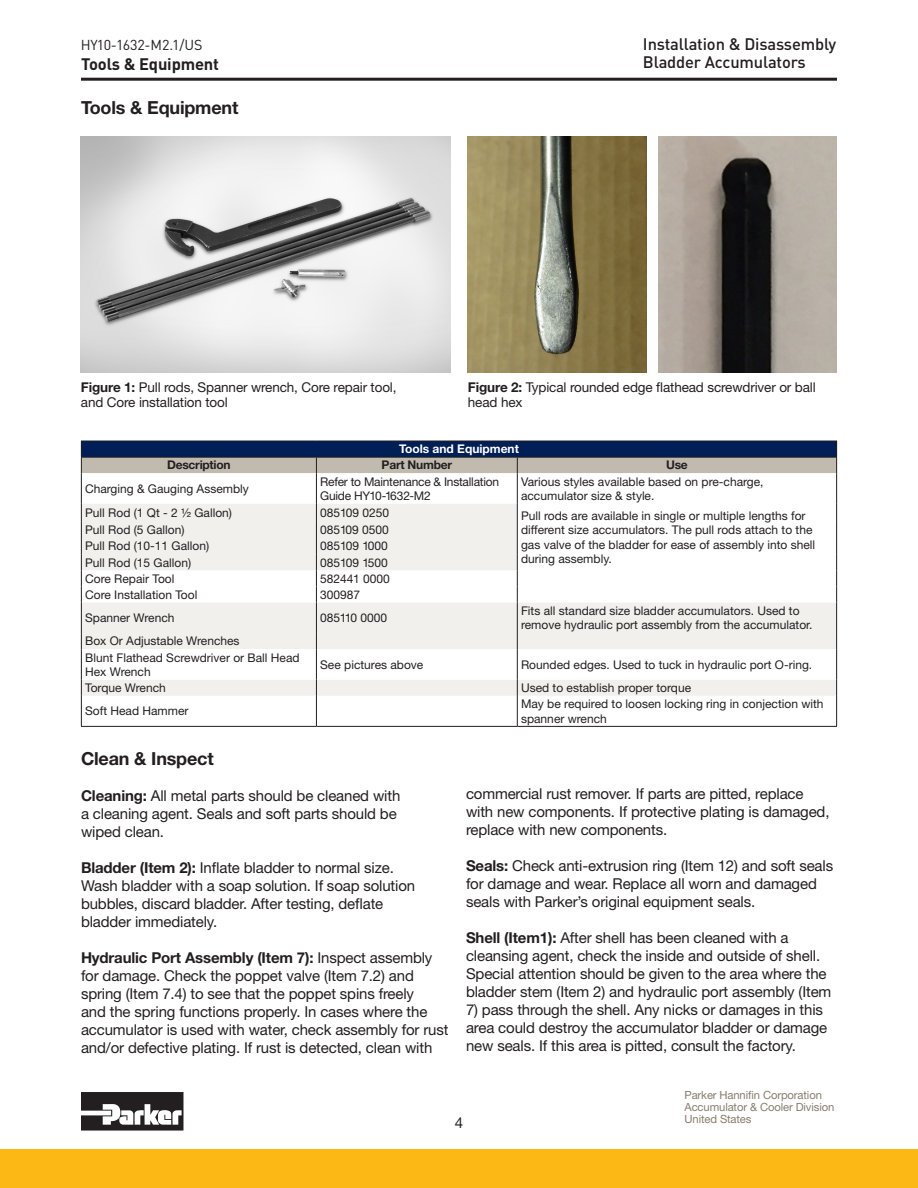
<style>
.page{position:relative;width:918px;height:1188px;background:#fff}
.page>*{position:absolute;margin:0;border:0;box-sizing:border-box;transform-origin:0 0}
.text{font:700 18px "Helvetica Neue LT Std";letter-spacing:-.01em;color:#231f20}
.t1{font:500 16.5px/18.6px "DINOT";letter-spacing:-.01em;color:#231f20}
.t2{font:700 16.5px "DINOT";letter-spacing:-.01em;color:#231f20}
.text-2{font:15px/18px "Helvetica Neue LT Std";letter-spacing:-.01em;color:#231f20}
.t3{font:14.25px "DINOT";letter-spacing:-.01em;color:#231f20}
.text-3{font:13.5px/15.8px "Helvetica Neue LT Std";letter-spacing:-.01em;color:#231f20}
.t4{font:12px/14.4px "Helvetica Neue LT Std";color:#231f20}
.t5{font:12px/14.4px "Helvetica Neue LT Std";letter-spacing:-.02em;color:#231f20}
.t6{font:700 12px "Helvetica Neue LT Std";letter-spacing:-.02em;color:#231f20}
.t7{font:700 12px "Helvetica Neue LT Std";color:#fff}
.t8{font:11.25px/12px "Helvetica Neue LT Std";letter-spacing:-.01em;color:#887d6e}
.s1{font-weight:700}
</style>
<div class="page">
<hr style="left:81px;top:78px;width:756px;height:3px;background:#231f20">
<svg style="left:81px;top:1092px;width:102px;height:39px"></svg>
<div style="left:0;top:1149px;width:918px;height:39px;background:#fcb814"></div>
<svg style="left:82px;top:504px;width:754px;height:222px"></svg>
<hr style="left:81px;top:473px;width:1px;height:31px;background:#231f20">
<hr style="left:316px;top:473px;width:1px;height:31px;background:#231f20">
<hr style="left:517px;top:473px;width:1px;height:31px;background:#231f20">
<hr style="left:836px;top:473px;width:1px;height:31px;background:#231f20">
<svg style="left:81px;top:504px;width:1px;height:99px"></svg>
<svg style="left:316px;top:504px;width:1px;height:99px"></svg>
<hr style="left:81px;top:603px;width:1px;height:30px;background:#231f20">
<hr style="left:316px;top:603px;width:1px;height:30px;background:#231f20">
<hr style="left:517px;top:603px;width:1px;height:30px;background:#231f20">
<hr style="left:836px;top:603px;width:1px;height:30px;background:#231f20">
<svg style="left:81px;top:633px;width:1px;height:16px"></svg>
<svg style="left:316px;top:633px;width:1px;height:16px"></svg>
<svg style="left:517px;top:633px;width:1px;height:16px"></svg>
<svg style="left:836px;top:633px;width:1px;height:16px"></svg>
<svg style="left:81px;top:680px;width:1px;height:16px"></svg>
<svg style="left:316px;top:680px;width:1px;height:16px"></svg>
<svg style="left:517px;top:680px;width:1px;height:16px"></svg>
<svg style="left:836px;top:680px;width:1px;height:16px"></svg>
<hr style="left:81px;top:696px;width:1px;height:30px;background:#231f20">
<hr style="left:316px;top:696px;width:1px;height:30px;background:#231f20">
<hr style="left:517px;top:696px;width:1px;height:30px;background:#231f20">
<hr style="left:836px;top:696px;width:1px;height:30px;background:#231f20">
<hr style="left:81px;top:726px;width:235px;height:1px;background:#231f20">
<hr style="left:316px;top:726px;width:201px;height:1px;background:#231f20">
<hr style="left:517px;top:726px;width:320px;height:1px;background:#231f20">
<svg style="left:517px;top:504px;width:1px;height:99px"></svg>
<svg style="left:836px;top:504px;width:1px;height:99px"></svg>
<hr style="left:81px;top:649px;width:1px;height:31px;background:#231f20">
<hr style="left:316px;top:649px;width:1px;height:31px;background:#231f20">
<hr style="left:517px;top:649px;width:1px;height:31px;background:#231f20">
<hr style="left:836px;top:649px;width:1px;height:31px;background:#231f20">
<svg style="left:81px;top:441px;width:756px;height:32px"></svg>
<hr style="left:81px;top:457px;width:235px;height:1px;background:#231f20">
<hr style="left:316px;top:457px;width:201px;height:1px;background:#231f20">
<hr style="left:517px;top:457px;width:320px;height:1px;background:#231f20">
<img style="left:81px;top:136px;width:369px;height:236px">
<img style="left:468px;top:136px;width:179px;height:236px">
<img style="left:658px;top:136px;width:179px;height:236px">
<p class="t3" style="left:81px;top:35px;width:123px">HY10-1632-M2.1/US</p>
<p class="t2" style="left:81px;top:53px;width:140px">Tools &amp; Equipment</p>
<p class="text" style="left:81px;top:97px;width:159px">Tools &amp; Equipment</p>
<p class="t1" style="left:643px;top:34px;width:195px">Installation &amp; Disassembly<br>Bladder Accumulators</p>
<p class="text-3" style="left:81px;top:379px;width:317px"><span class="s1">Figure 1:</span> Pull rods, Spanner wrench, Core repair tool, and Core installation tool</p>
<p class="text-3" style="left:468px;top:379px;width:349px"><span class="s1">Figure 2:</span> Typical rounded edge flathead screwdriver or ball head hex</p>
<p class="t7" style="left:399px;top:442px;width:121px">Tools and Equipment</p>
<p class="t6" style="left:167px;top:458px;width:65px">Description</p>
<p class="t6" style="left:382px;top:458px;width:72px">Part Number</p>
<p class="t6" style="left:666px;top:458px;width:23px">Use</p>
<p class="t4" style="left:85px;top:481px;width:165px">Charging &amp; Gauging Assembly</p>
<p class="t5" style="left:320px;top:474px;width:180px">Refer to Maintenance &amp; Installation<br>Guide HY10-1632-M2</p>
<p class="t4" style="left:521px;top:474px;width:244px">Various styles available based on pre-charge, accumulator size &amp; style.</p>
<p class="t4" style="left:85px;top:506px;width:148px">Pull Rod (1 Qt - 2 ½ Gallon)</p>
<p class="t4" style="left:320px;top:506px;width:70px">085109 0250</p>
<p class="t4" style="left:521px;top:508px;width:296px">Pull rods are available in single or multiple lengths for different size accumulators. The pull rods attach to the gas valve of the bladder for ease of assembly into shell during assembly.</p>
<p class="t4" style="left:85px;top:523px;width:101px">Pull Rod (5 Gallon)</p>
<p class="t4" style="left:320px;top:523px;width:70px">085109 0500</p>
<p class="t4" style="left:85px;top:539px;width:126px">Pull Rod (10-11 Gallon)</p>
<p class="t4" style="left:320px;top:539px;width:69px">085109 1000</p>
<p class="t4" style="left:85px;top:555px;width:108px">Pull Rod (15 Gallon)</p>
<p class="t4" style="left:320px;top:555px;width:69px">085109 1500</p>
<p class="t4" style="left:85px;top:571px;width:91px">Core Repair Tool</p>
<p class="t4" style="left:320px;top:571px;width:71px">582441 0000</p>
<p class="t4" style="left:85px;top:587px;width:114px">Core Installation Tool</p>
<p class="t4" style="left:320px;top:587px;width:42px">300987</p>
<p class="t4" style="left:85px;top:610px;width:91px">Spanner Wrench</p>
<p class="t4" style="left:320px;top:610px;width:68px">085110 0000</p>
<p class="t4" style="left:521px;top:603px;width:293px">Fits all standard size bladder accumulators. Used to remove hydraulic port assembly from the accumulator.</p>
<p class="t4" style="left:85px;top:634px;width:156px">Box Or Adjustable Wrenches</p>
<p class="t4" style="left:85px;top:650px;width:216px">Blunt Flathead Screwdriver or Ball Head<br>Hex Wrench</p>
<p class="t4" style="left:320px;top:657px;width:105px">See pictures above</p>
<p class="t4" style="left:521px;top:657px;width:293px">Rounded edges. Used to tuck in hydraulic port O-ring.</p>
<p class="t4" style="left:85px;top:680px;width:82px">Torque Wrench</p>
<p class="t4" style="left:521px;top:680px;width:172px">Used to establish proper torque</p>
<p class="t4" style="left:85px;top:704px;width:105px">Soft Head Hammer</p>
<p class="t4" style="left:521px;top:697px;width:304px">May be required to loosen locking ring in conjection with spanner wrench</p>
<p class="text" style="left:81px;top:747px;width:134px">Clean &amp; Inspect</p>
<p class="text-2" style="left:81px;top:786px;width:321px"><span class="s1">Cleaning:</span> All metal parts should be cleaned with a cleaning agent. Seals and soft parts should be wiped clean.</p>
<p class="text-2" style="left:81px;top:858px;width:336px"><span class="s1">Bladder (Item 2):</span> Inflate bladder to normal size.<br>Wash bladder with a soap solution. If soap solution bubbles, discard bladder. After testing, deflate bladder immediately.</p>
<p class="text-2" style="left:81px;top:948px;width:369px"><span class="s1">Hydraulic Port Assembly (Item 7):</span> Inspect assembly for damage. Check the poppet valve (Item 7.2) and spring (Item 7.4) to see that the poppet spins freely<br>and the spring functions properly. In cases where the accumulator is used with water, check assembly for rust and/or defective plating. If rust is detected, clean with</p>
<p class="text-2" style="left:466px;top:785px;width:365px">commercial rust remover. If parts are pitted, replace with new components. If protective plating is damaged, replace with new components.</p>
<p class="text-2" style="left:466px;top:857px;width:369px"><span class="s1">Seals:</span> Check anti-extrusion ring (Item 12) and soft seals for damage and wear. Replace all worn and damaged seals with Parker’s original equipment seals.</p>
<p class="text-2" style="left:466px;top:929px;width:367px"><span class="s1">Shell (Item1):</span> After shell has been cleaned with a cleansing agent, check the inside and outside of shell.<br>Special attention should be given to the area where the bladder stem (Item 2) and hydraulic port assembly (Item</p>
<p class="text-2" style="left:466px;top:1001px;width:363px">7) pass through the shell. Any nicks or damages in this area could destroy the accumulator bladder or damage new seals. If this area is pitted, consult the factory.</p>
<p class="text-2" style="left:455px;top:1114px;width:10px">4</p>
<p class="t8" style="left:685px;top:1088px;width:151px">Parker Hannifin Corporation<br>Accumulator &amp; Cooler Division<br>United States</p>
</div>
